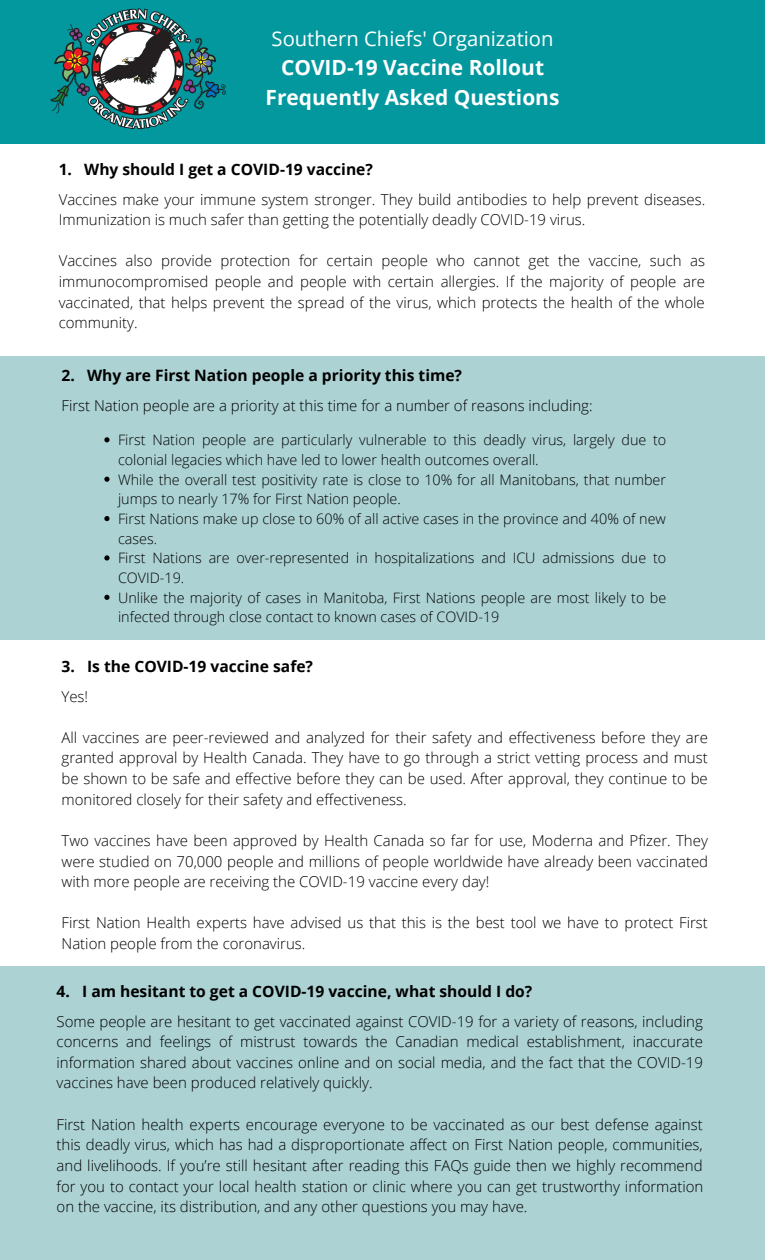
<style>
.page{position:relative;width:765px;height:1260px;background:#fff}
.page>*{position:absolute;margin:0;border:0;box-sizing:border-box;transform-origin:0 0}
.t1{font:700 20.94px/29.2px "Open Sans";color:#fff;text-align:center}
.t2{font:20.25px "Open Sans";color:#fff}
.t3{font:700 15.62px "Open Sans";color:#000}
.t4{font:300 15px/20.6px "Open Sans";color:#000;text-align:justify}
.t5{font:300 14.38px/19.7px "Open Sans";color:#000}
</style>
<div class="page">
<div style="left:0;top:356px;width:765px;height:284px;background:#acd2d4"></div>
<div style="left:0;top:967px;width:765px;height:293px;background:#acd2d4"></div>
<div style="left:0;top:0;width:765px;height:144px;background:#03989e"></div>
<img style="left:50px;top:8px;width:176px;height:122px">
<svg style="left:104px;top:437px;width:6px;height:5px"></svg>
<svg style="left:104px;top:477px;width:6px;height:5px"></svg>
<svg style="left:104px;top:516px;width:6px;height:5px"></svg>
<svg style="left:104px;top:555px;width:6px;height:6px"></svg>
<svg style="left:104px;top:595px;width:6px;height:5px"></svg>
<p class="t2" style="left:272px;top:25px;width:284px">Southern Chiefs' Organization</p>
<p class="t1" style="left:266px;top:53px;width:295px">COVID-19 Vaccine Rollout<br>Frequently Asked Questions</p>
<h1 class="t3" style="left:59px;top:158px;width:316px">1. Why should I get a COVID-19 vaccine?</h1>
<p class="t4" style="left:59px;top:188px;width:648px">Vaccines make your immune system stronger. They build antibodies to help prevent diseases.<br>Immunization is much safer than getting the potentially deadly COVID-19 virus.</p>
<p class="t4" style="left:59px;top:250px;width:648px">Vaccines also provide protection for certain people who cannot get the vaccine, such as immunocompromised people and people with certain allergies. If the majority of people are vaccinated, that helps prevent the spread of the virus, which protects the health of the whole community.</p>
<h1 class="t3" style="left:62px;top:364px;width:402px">2. Why are First Nation people a priority this time?</h1>
<p class="t4" style="left:62px;top:395px;width:533px">First Nation people are a priority at this time for a number of reasons including:</p>
<p class="t5" style="left:118px;top:430px;width:550px">First Nation people are particularly vulnerable to this deadly virus, largely due to colonial legacies which have led to lower health outcomes overall.</p>
<p class="t5" style="left:118px;top:469px;width:550px">While the overall test positivity rate is close to 10% for all Manitobans, that number jumps to nearly 17% for First Nation people.</p>
<p class="t5" style="left:118px;top:509px;width:549px">First Nations make up close to 60% of all active cases in the province and 40% of new cases.</p>
<p class="t5" style="left:118px;top:548px;width:550px">First Nations are over-represented in hospitalizations and ICU admissions due to<br>COVID-19.</p>
<p class="t5" style="left:118px;top:587px;width:550px">Unlike the majority of cases in Manitoba, First Nations people are most likely to be infected through close contact to known cases of COVID-19</p>
<h1 class="t3" style="left:62px;top:655px;width:253px">3. Is the COVID-19 vaccine safe?</h1>
<p class="t4" style="left:62px;top:685px;width:28px">Yes!</p>
<p class="t4" style="left:62px;top:727px;width:648px">All vaccines are peer-reviewed and analyzed for their safety and effectiveness before they are granted approval by Health Canada. They have to go through a strict vetting process and must be shown to be safe and effective before they can be used. After approval, they continue to be monitored closely for their safety and effectiveness.</p>
<p class="t4" style="left:62px;top:830px;width:648px">Two vaccines have been approved by Health Canada so far for use, Moderna and Pfizer. They were studied on 70,000 people and millions of people worldwide have already been vaccinated with more people are receiving the COVID-19 vaccine every day!</p>
<p class="t4" style="left:62px;top:912px;width:648px">First Nation Health experts have advised us that this is the best tool we have to protect First<br>Nation people from the coronavirus.</p>
<h1 class="t3" style="left:57px;top:980px;width:477px">4. I am hesitant to get a COVID-19 vaccine, what should I do?</h1>
<p class="t4" style="left:57px;top:1010px;width:648px">Some people are hesitant to get vaccinated against COVID-19 for a variety of reasons, including concerns and feelings of mistrust towards the Canadian medical establishment, inaccurate information shared about vaccines online and on social media, and the fact that the COVID-19 vaccines have been produced relatively quickly.</p>
<p class="t4" style="left:57px;top:1114px;width:648px">First Nation health experts encourage everyone to be vaccinated as our best defense against this deadly virus, which has had a disproportionate affect on First Nation people, communities, and livelihoods. If you’re still hesitant after reading this FAQs guide then we highly recommend for you to contact your local health station or clinic where you can get trustworthy information on the vaccine, its distribution, and any other questions you may have.</p>
</div>
